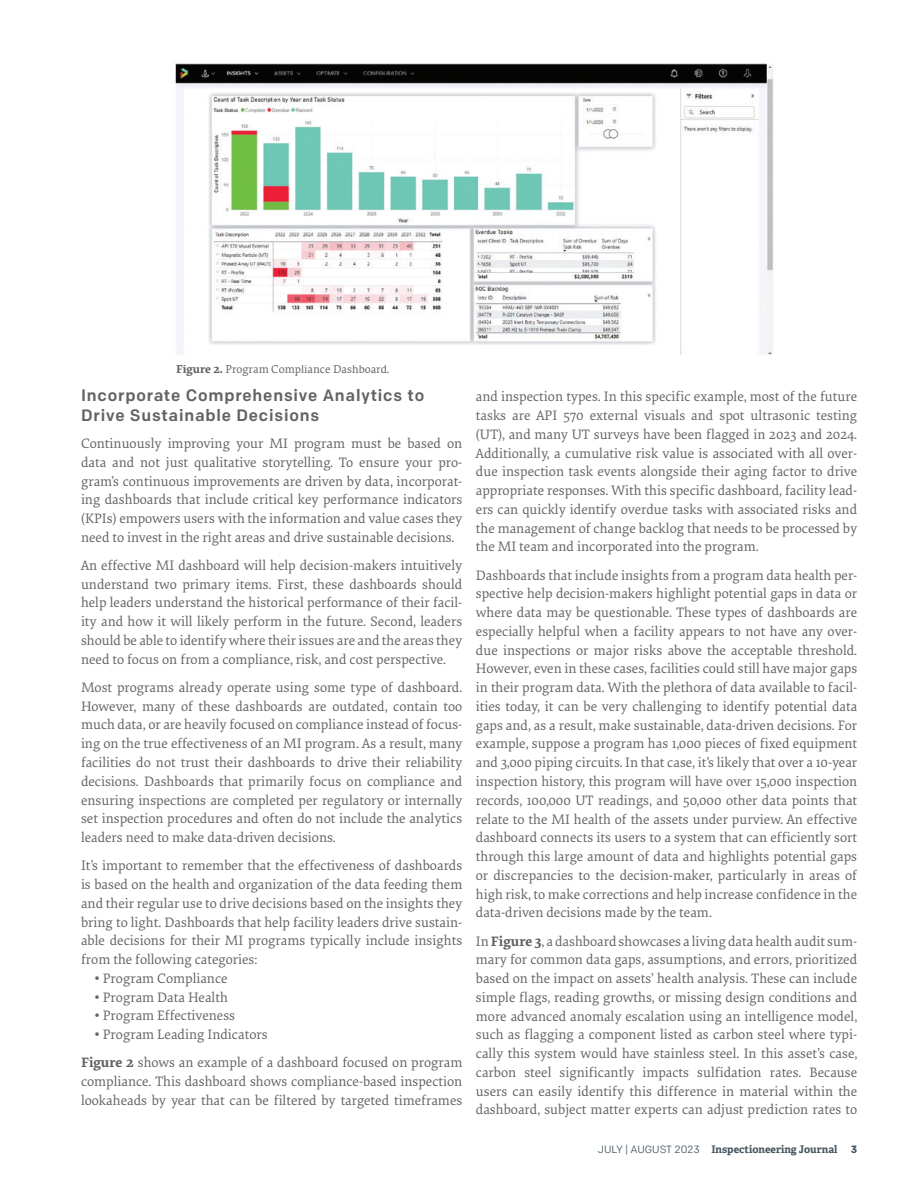
<style>
.page{position:relative;width:918px;height:1188px;background:#fff}
.page>*{position:absolute;margin:0;border:0;box-sizing:border-box;transform-origin:0 0}
.t1{font:500 16.5px/19.5px "Colfax";letter-spacing:.05em;color:#636366}
.t2{font:14.25px/18.8px "Elena";color:#636366;text-align:justify}
.t3{font:12px "Elena Basic";color:#636366}
.t4{font:700 10.5px "Adelle";color:#45555f}
.t5{font:700 10.5px "Colfax";color:#45555f}
.s1{font-weight:700}
.s2{font-family:"Colfax";font-weight:400}
</style>
<div class="page">
<img style="left:175px;top:63px;width:598px;height:292px">
<p class="t3" style="left:176px;top:361px;width:215px"><span class="s1">Figure 2.</span> Program Compliance Dashboard.</p>
<p class="t1" style="left:81px;top:386px;width:345px">Incorporate Comprehensive Analytics to<br>Drive Sustainable Decisions</p>
<p class="t2" style="left:81px;top:433px;width:383px">Continuously improving your MI program must be based on data and not just qualitative storytelling. To ensure your pro&shy;gram’s continuous improvements are driven by data, incorporat&shy;ing dashboards that include critical key performance indicators (KPIs) empowers users with the information and value cases they need to invest in the right areas and drive sustainable decisions.</p>
<p class="t2" style="left:81px;top:555px;width:383px">An effective MI dashboard will help decision-makers intuitively understand two primary items. First, these dashboards should help leaders understand the historical performance of their facil&shy;ity and how it will likely perform in the future. Second, leaders should be able to identify where their issues are and the areas they need to focus on from a compliance, risk, and cost perspective.</p>
<p class="t2" style="left:81px;top:677px;width:383px">Most programs already operate using some type of dashboard.<br>However, many of these dashboards are outdated, contain too much data, or are heavily focused on compliance instead of focus&shy;ing on the true effectiveness of an MI program. As a result, many facilities do not trust their dashboards to drive their reliability decisions. Dashboards that primarily focus on compliance and ensuring inspections are completed per regulatory or internally set inspection procedures and often do not include the analytics leaders need to make data-driven decisions.</p>
<p class="t2" style="left:81px;top:856px;width:383px">It’s important to remember that the effectiveness of dashboards is based on the health and organization of the data feeding them and their regular use to drive decisions based on the insights they bring to light. Dashboards that help facility leaders drive sustain&shy;able decisions for their MI programs typically include insights from the following categories:</p>
<p class="t2" style="left:95px;top:968px;width:135px">• Program Compliance</p>
<p class="t2" style="left:95px;top:987px;width:135px">• Program Data Health</p>
<p class="t2" style="left:95px;top:1006px;width:142px">• Program Effectiveness</p>
<p class="t2" style="left:81px;top:1020px;width:383px;line-height:28.2px;text-indent:14px">• Program Leading Indicators<br><span class="s1">Figure 2</span> shows an example of a dashboard focused on program</p>
<p class="t2" style="left:81px;top:1071px;width:383px">compliance. This dashboard shows compliance-based inspection lookaheads by year that can be filtered by targeted timeframes</p>
<p class="t2" style="left:476px;top:387px;width:383px">and inspection types. In this specific example, most of the future tasks are API 570 external visuals and spot ultrasonic testing (UT), and many UT surveys have been flagged in 2023 and 2024.<br>Additionally, a cumulative risk value is associated with all over&shy;due inspection task events alongside their aging factor to drive appropriate responses. With this specific dashboard, facility lead&shy;ers can quickly identify overdue tasks with associated risks and the management of change backlog that needs to be processed by the MI team and incorporated into the program.</p>
<p class="t2" style="left:476px;top:565px;width:383px">Dashboards that include insights from a program data health per&shy;spective help decision-makers highlight potential gaps in data or where data may be questionable. These types of dashboards are especially helpful when a facility appears to not have any over&shy;due inspections or major risks above the acceptable threshold.<br>However, even in these cases, facilities could still have major gaps in their program data. With the plethora of data available to facil&shy;ities today, it can be very challenging to identify potential data gaps and, as a result, make sustainable, data-driven decisions. For example, suppose a program has 1,000 pieces of fixed equipment and 3,000 piping circuits. In that case, it’s likely that over a 10-year inspection history, this program will have over 15,000 inspection records, 100,000 UT readings, and 50,000 other data points that relate to the MI health of the assets under purview. An effective dashboard connects its users to a system that can efficiently sort through this large amount of data and highlights potential gaps or discrepancies to the decision-maker, particularly in areas of high risk, to make corrections and help increase confidence in the data-driven decisions made by the team.</p>
<p class="t2" style="left:476px;top:931px;width:383px">In <span class="s1">Figure 3</span>, a dashboard showcases a living data health audit sum&shy;mary for common data gaps, assumptions, and errors, prioritized based on the impact on assets’ health analysis. These can include simple flags, reading growths, or missing design conditions and more advanced anomaly escalation using an intelligence model, such as flagging a component listed as carbon steel where typi&shy;cally this system would have stainless steel. In this asset’s case, carbon steel significantly impacts sulfidation rates. Because users can easily identify this difference in material within the dashboard, subject matter experts can adjust prediction rates to</p>
<p class="t4" style="left:598px;top:1143px;width:241px"><span class="s2">JULY | AUGUST 2023</span> Inspectioneering Journal</p>
<p class="t5" style="left:851px;top:1143px;width:8px">3</p>
</div>
